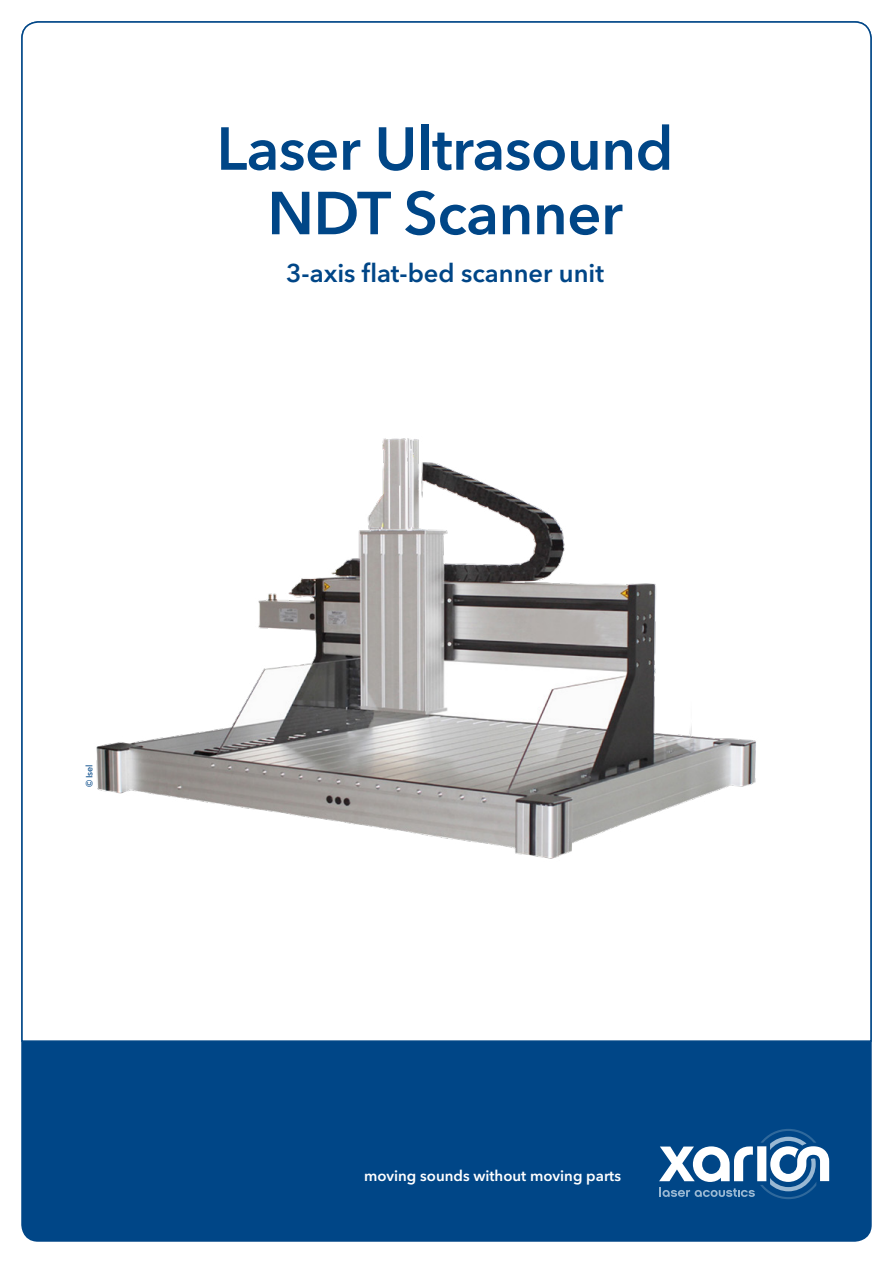
<style>
.page{position:relative;width:893px;height:1263px;background:#fff}
.page>*{position:absolute;margin:0;border:0;box-sizing:border-box;transform-origin:0 0}
.t1{font:600 60px/64.5px "Avenir Next LT Pro";letter-spacing:-.01em;color:#004687;text-align:center}
.t2{font:600 25.5px "Avenir Next LT Pro";color:#004687}
.t3{font:600 15px "Avenir Next LT Pro";color:#fff}
.t4{font:500 9px "Avenir Next LT Pro";color:#004687}
</style>
<div class="page">
<div style="left:21px;top:21px;width:851px;height:1221px;background:#004687;border-radius:17px"></div>
<svg style="left:659px;top:1129px;width:170px;height:70px"></svg>
<div style="left:21px;top:21px;width:851px;height:1021px;background:#fff"></div>
<img style="left:21px;top:377px;width:809px;height:607px">
<h1 class="t1" style="left:216px;top:116px;width:459px">Laser Ultrasound<br>NDT Scanner</h1>
<h2 class="t2" style="left:286px;top:258px;width:320px">3-axis flat-bed scanner unit</h2>
<p class="t4" style="left:84px;top:787px;width:24px;rotate:-90deg">©Isel</p>
<p class="t3" style="left:364px;top:1167px;width:258px">moving sounds without moving parts</p>
</div>
